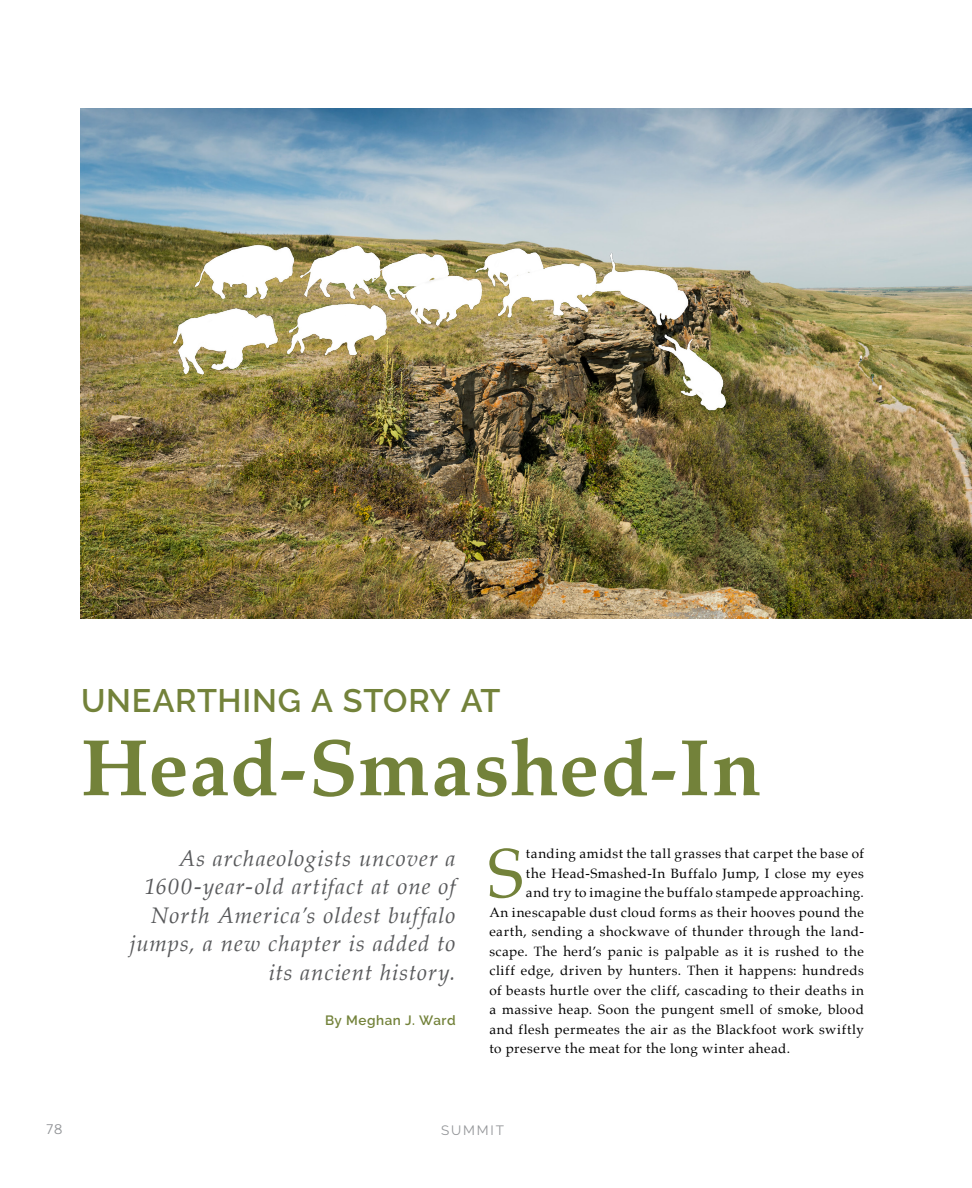
<style>
.page{position:relative;width:972px;height:1188px;background:#fff}
.page>*{position:absolute;margin:0;border:0;box-sizing:border-box;transform-origin:0 0}
.t1{font:700 80.4px "Palatino";letter-spacing:.01em;color:#73823a}
.t2{font:69.3px "Palatino";color:#73823a}
.t3{font:600 32.4px "Raleway";letter-spacing:.025em;color:#73823a}
.t4{font:italic 22.5px/28.5px "Palatino";letter-spacing:.04em;color:#58595b;text-align:right}
.t5{font:13.5px "Palatino";letter-spacing:.035em;color:#000}
.t6{font:600 13.5px "Raleway";letter-spacing:.04em;color:#73823a}
.t7{font:13.5px "Raleway";letter-spacing:.14em;color:#939598}
.t8{font:13.5px "Trade Gothic LT Std";color:#939598}
</style>
<div class="page">
<img style="left:81px;top:108px;width:891px;height:510px">
<img style="left:111px;top:126px;width:861px;height:438px">
<h3 class="t3" style="left:81px;top:682px;width:421px">UNEARTHING A STORY AT</h3>
<h1 class="t1" style="left:81px;top:699px;width:682px">Head-Smashed-In</h1>
<h3 class="t4" style="left:130px;top:843px;width:328px">As archaeologists uncover a<br>1600-year-old artifact at one of<br>North America’s oldest buffalo jumps, a new chapter is added to its ancient history.</h3>
<h2 class="t2" style="left:487px;top:816px;width:38px">S</h2>
<p class="t5" style="left:526px;top:842px;width:339px">tanding amidst the tall grasses that carpet the base of</p>
<p class="t5" style="left:526px;top:862px;width:340px">the Head-Smashed-In Buffalo Jump, I close my eyes</p>
<p class="t5" style="left:526px;top:881px;width:340px">and try to imagine the buffalo stampede approaching.</p>
<p class="t5" style="left:489px;top:901px;width:376px">An inescapable dust cloud forms as their hooves pound the</p>
<p class="t5" style="left:489px;top:920px;width:376px">earth, sending a shockwave of thunder through the land-</p>
<p class="t5" style="left:489px;top:940px;width:376px">scape. The herd’s panic is palpable as it is rushed to the</p>
<p class="t5" style="left:489px;top:959px;width:376px">cliff edge, driven by hunters. Then it happens: hundreds</p>
<p class="t5" style="left:489px;top:979px;width:376px">of beasts hurtle over the cliff, cascading to their deaths in</p>
<p class="t5" style="left:489px;top:998px;width:376px">a massive heap. Soon the pungent smell of smoke, blood</p>
<p class="t5" style="left:489px;top:1018px;width:376px">and flesh permeates the air as the Blackfoot work swiftly</p>
<p class="t5" style="left:489px;top:1037px;width:302px">to preserve the meat for the long winter ahead.</p>
<p class="t6" style="left:325px;top:1013px;width:132px">By Meghan J. Ward</p>
<p class="t8" style="left:46px;top:1121px;width:18px">78</p>
<p class="t7" style="left:441px;top:1122px;width:64px">SUMMIT</p>
</div>
